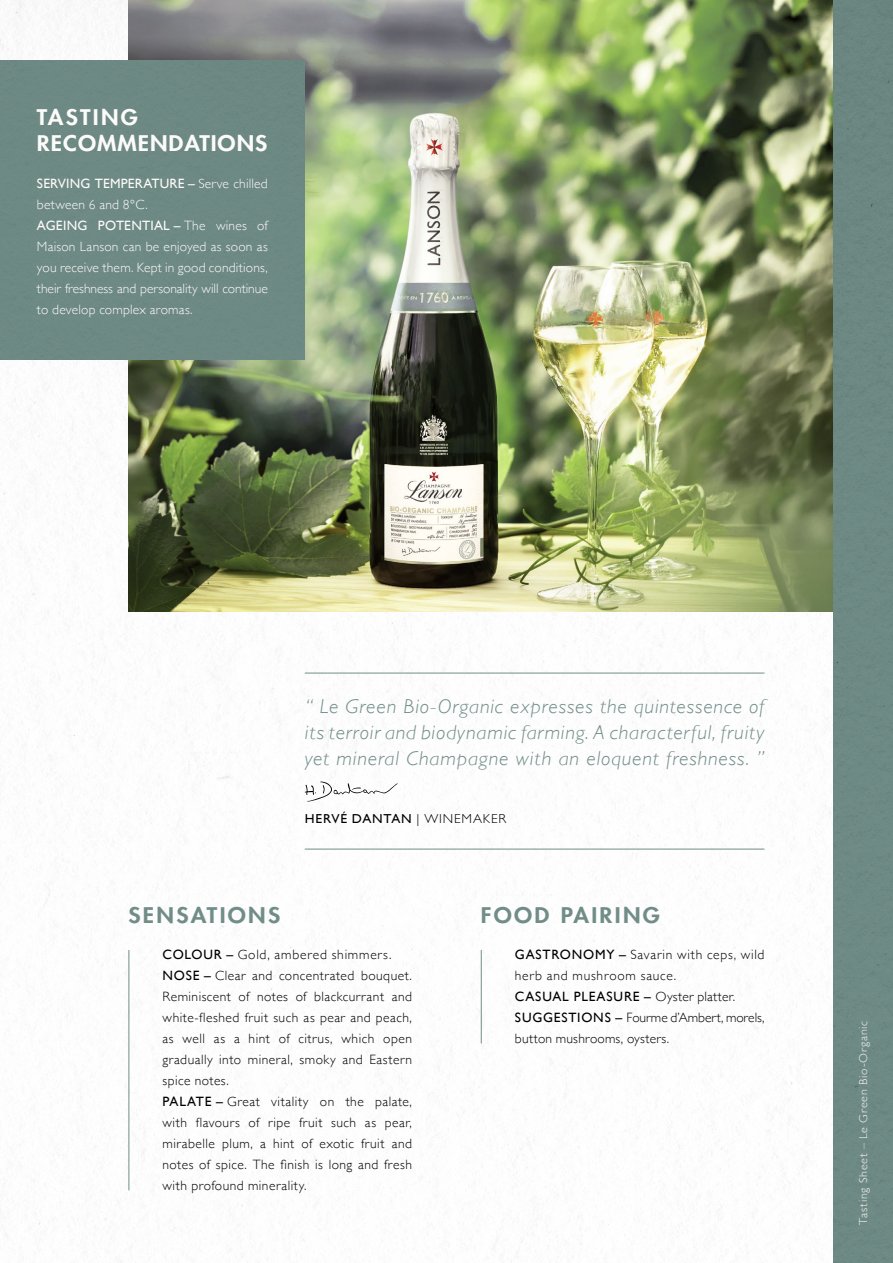
<style>
.page{position:relative;width:893px;height:1263px;background:#fff}
.page>*{position:absolute;margin:0;border:0;box-sizing:border-box;transform-origin:0 0}
.t1{font:800 21px/26.2px "Futura Std";letter-spacing:.045em;color:#fcfbf9;scale:1.1 1}
.t2{font:800 21px "Futura Std";letter-spacing:.1em;color:#718d88;scale:1.1 1}
.t3{font:italic 300 20.1px/26.2px "Gill Sans";letter-spacing:.04em;color:#718d88;text-align:justify;scale:1.04 1}
.t4{font:300 13.5px/21px "Gill Sans";letter-spacing:.035em;color:#000}
.t5{font:300 13.5px/21px "Gill Sans";letter-spacing:.015em;color:#fcfbf9}
.t6{font:12.9px "Gill Sans";letter-spacing:.06em;color:#000;scale:1.04 1}
.t7{font:300 11.55px "Gill Sans";letter-spacing:.065em;color:#f6f6f0;scale:1.04 1}
.s1{font-weight:400}
.s2{font-weight:300}
</style>
<div class="page">
<img style="left:129px;top:0;width:704px;height:612px">
<div style="left:833px;top:0;width:60px;height:1263px;background:#6d8984"></div>
<div style="left:0;top:60px;width:305px;height:300px;background:#6d8984"></div>
<hr style="left:129px;top:950px;width:1px;height:240px;background:#718d88">
<hr style="left:305px;top:673px;width:459px;height:1px;background:#718d88">
<hr style="left:305px;top:849px;width:459px;height:1px;background:#718d88">
<hr style="left:481px;top:950px;width:1px;height:93px;background:#718d88">
<svg style="left:305px;top:781px;width:93px;height:21px"></svg>
<h1 class="t1" style="left:37px;top:104px;width:211px">TASTING<br>RECOMMENDATIONS</h1>
<p class="t5" style="left:37px;top:172px;width:232px"><span class="s1">SERVING TEMPERATURE –</span> Serve chilled between 6 and 8°C.<br><span class="s1">AGEING POTENTIAL –</span> The wines of Maison Lanson can be enjoyed as soon as you receive them. Kept in good conditions, their freshness and personality will continue to develop complex aromas.</p>
<h2 class="t3" style="left:305px;top:693px;width:444px">“ Le Green Bio-Organic expresses the quintessence of its terroir and biodynamic farming. A characterful, fruity yet mineral Champagne with an eloquent freshness. ”</h2>
<p class="t6" style="left:305px;top:811px;width:195px">HERVÉ DANTAN <span class="s2">| WINEMAKER</span></p>
<h1 class="t2" style="left:129px;top:901px;width:139px">SENSATIONS</h1>
<p class="t4" style="left:163px;top:944px;width:251px"><span class="s1">COLOUR –</span> Gold, ambered shimmers.<br><span class="s1">NOSE –</span> Clear and concentrated bouquet.<br>Reminiscent of notes of blackcurrant and white-fleshed fruit such as pear and peach, as well as a hint of citrus, which open gradually into mineral, smoky and Eastern spice notes.<br><span class="s1">PALATE –</span> Great vitality on the palate, with flavours of ripe fruit such as pear, mirabelle plum, a hint of exotic fruit and notes of spice. The finish is long and fresh with profound minerality.</p>
<h1 class="t2" style="left:481px;top:901px;width:164px">FOOD PAIRING</h1>
<p class="t4" style="left:515px;top:944px;width:251px"><span class="s1">GASTRONOMY –</span> Savarin with ceps, wild herb and mushroom sauce.<br><span class="s1">CASUAL PLEASURE –</span> Oyster platter.<br><span class="s1">SUGGESTIONS –</span> Fourme d’Ambert, morels, button mushrooms, oysters.</p>
<p class="t7" style="left:854px;top:1225px;width:198px;rotate:-90deg">Tasting Sheet – Le Green Bio-Organic</p>
</div>
